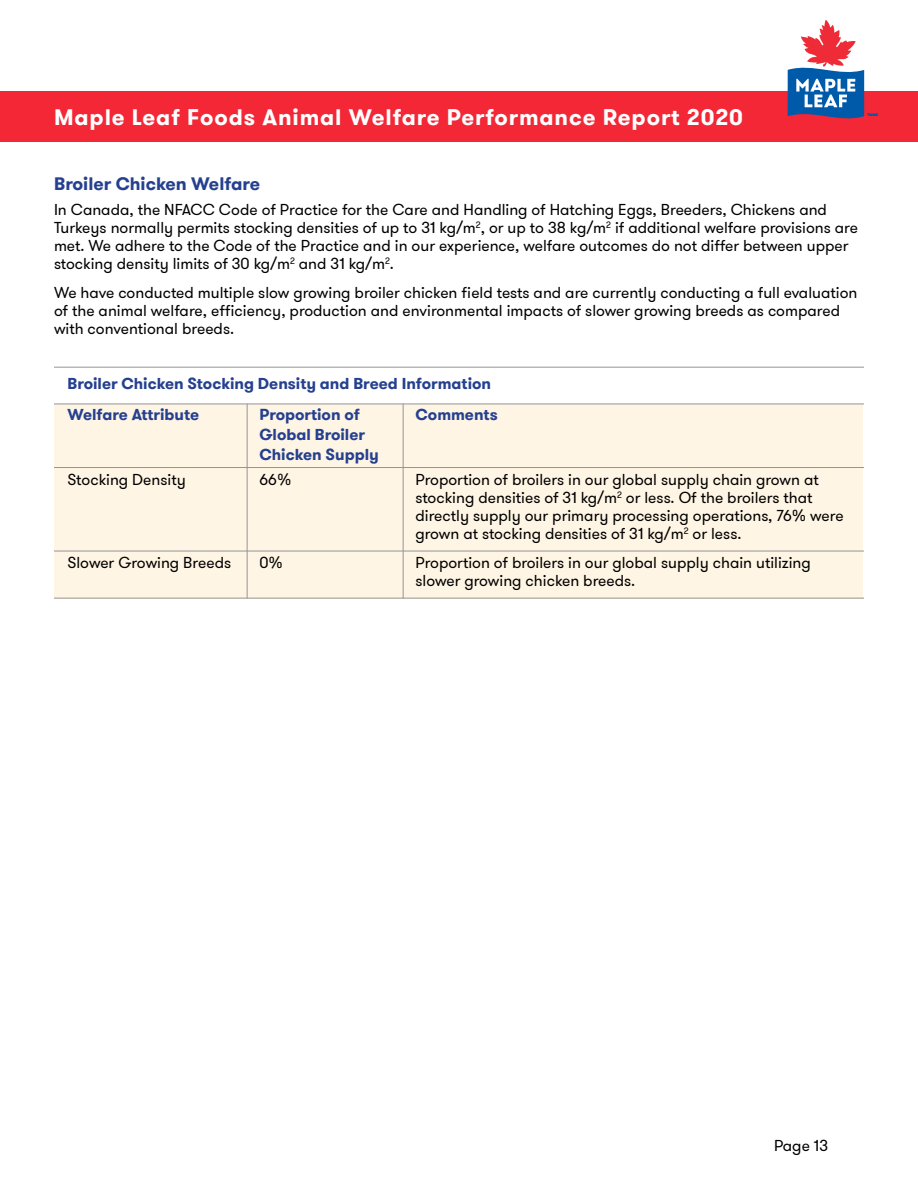
<style>
.page{position:relative;width:918px;height:1188px;background:#fff}
.page>*{position:absolute;margin:0;border:0;box-sizing:border-box;transform-origin:0 0}
.t1{font:700 22.35px "GT Walsheim";letter-spacing:.04em;color:#fff}
.SUB_HEADING{font:700 18px "GT Walsheim";color:#25408f}
.MAIN_TEXT{font:15.75px/18px "GT Walsheim";color:#000}
.BLUE_BOLD_TEXT{font:700 15.75px/20.2px "GT Walsheim";color:#25408f}
</style>
<div class="page">
<div style="left:54px;top:404px;width:809px;height:194px;background:#fff5e4"></div>
<hr style="left:54px;top:598px;width:810px;height:1px;background:#939598">
<hr style="left:54px;top:551px;width:810px;height:1px;background:#939598">
<hr style="left:54px;top:404px;width:810px;height:1px;background:#939598">
<hr style="left:54px;top:367px;width:810px;height:1px;background:#939598">
<hr style="left:54px;top:467px;width:810px;height:1px;background:#939598">
<hr style="left:247px;top:404px;width:1px;height:195px;background:#939598">
<hr style="left:403px;top:404px;width:1px;height:194px;background:#939598">
<div style="left:0;top:91px;width:918px;height:50px;background:#f32735"></div>
<svg style="left:788px;top:20px;width:90px;height:99px"></svg>
<h1 class="t1" style="left:54px;top:102px;width:690px">Maple Leaf Foods Animal Welfare Performance Report 2020</h1>
<p class="SUB_HEADING" style="left:54px;top:172px;width:208px">Broiler Chicken Welfare</p>
<p class="MAIN_TEXT" style="left:54px;top:201px;width:806px">In Canada, the NFACC Code of Practice for the Care and Handling of Hatching Eggs, Breeders, Chickens and Turkeys normally permits stocking densities of up to 31 kg/m<sup>2</sup>, or up to 38 kg/m<sup>2</sup> if additional welfare provisions are met. We adhere to the Code of the Practice and in our experience, welfare outcomes do not differ between upper stocking density limits of 30 kg/m<sup>2</sup> and 31 kg/m<sup>2</sup>.</p>
<p class="MAIN_TEXT" style="left:54px;top:283px;width:805px">We have conducted multiple slow growing broiler chicken field tests and are currently conducting a full evaluation of the animal welfare, efficiency, production and environmental impacts of slower growing breeds as compared with conventional breeds.</p>
<p class="BLUE_BOLD_TEXT" style="left:68px;top:374px;width:425px">Broiler Chicken Stocking Density and Breed Information</p>
<p class="BLUE_BOLD_TEXT" style="left:68px;top:404px;width:133px">Welfare Attribute</p>
<p class="BLUE_BOLD_TEXT" style="left:259px;top:404px;width:102px">Proportion of</p>
<p class="BLUE_BOLD_TEXT" style="left:415px;top:404px;width:84px">Comments</p>
<p class="BLUE_BOLD_TEXT" style="left:260px;top:425px;width:121px">Global Broiler<br>Chicken Supply</p>
<p class="MAIN_TEXT" style="left:68px;top:471px;width:120px">Stocking Density</p>
<p class="MAIN_TEXT" style="left:259px;top:471px;width:33px">66%</p>
<p class="MAIN_TEXT" style="left:415px;top:471px;width:430px">Proportion of broilers in our global supply chain grown at stocking densities of 31 kg/m<sup>2</sup> or less. Of the broilers that directly supply our primary processing operations, 76% were grown at stocking densities of 31 kg/m<sup>2</sup> or less.</p>
<p class="MAIN_TEXT" style="left:68px;top:553px;width:165px">Slower Growing Breeds</p>
<p class="MAIN_TEXT" style="left:259px;top:553px;width:25px">0%</p>
<p class="MAIN_TEXT" style="left:415px;top:553px;width:397px">Proportion of broilers in our global supply chain utilizing slower growing chicken breeds.</p>
<p class="MAIN_TEXT" style="left:774px;top:1137px;width:56px">Page 13</p>
</div>
